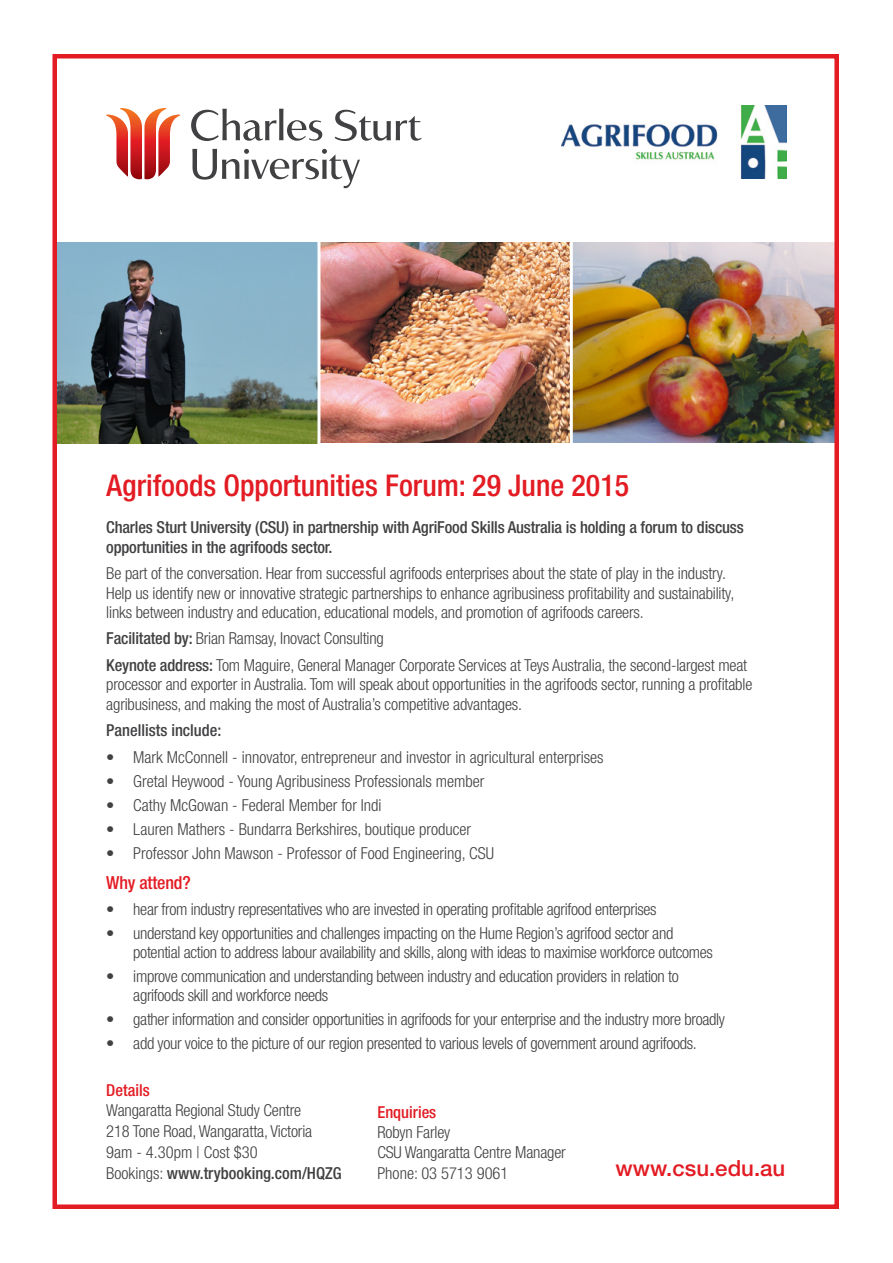
<style>
.page{position:relative;width:893px;height:1263px;background:#fff}
.page>*{position:absolute;margin:0;border:0;box-sizing:border-box;transform-origin:0 0}
.Heading_2{font:500 condensed 30px "Helvetica Neue LT Std";color:#e31b23}
.Heading_2-2{font:500 22.2px "Helvetica Neue LT Std";color:#e31b23}
.Body_text{font:500 condensed 18px "Helvetica Neue LT Std";letter-spacing:-.01em;color:#e31b23}
.Body_text-2{font:300 condensed 16.5px/19.8px "Helvetica Neue LT Std";letter-spacing:-.01em;color:#414042}
.Body_text-3{font:500 condensed 16.5px/19.8px "Helvetica Neue LT Std";letter-spacing:-.01em;color:#414042}
.Heading_2-3{font:500 condensed 16.5px "Helvetica Neue LT Std";color:#e31b23}
.s1{font-weight:500}
</style>
<div class="page">
<img style="left:57px;top:242px;width:513px;height:201px">
<svg style="left:191px;top:109px;width:131px;height:32px"></svg>
<svg style="left:192px;top:149px;width:168px;height:39px"></svg>
<svg style="left:335px;top:110px;width:87px;height:31px"></svg>
<svg style="left:106px;top:108px;width:74px;height:71px"></svg>
<img style="left:562px;top:105px;width:225px;height:74px">
<img style="left:573px;top:242px;width:261px;height:201px">
<hr style="left:317px;top:230px;width:3px;height:220px;background:#fff">
<div style="left:52px;top:54px;width:787px;height:1155px;border:4px solid #e31b23"></div>
<p class="Heading_2" style="left:107px;top:467px;width:524px">Agrifoods Opportunities Forum: 29 June 2015</p>
<p class="Body_text-3" style="left:106px;top:517px;width:639px">Charles Sturt University (CSU) in partnership with AgriFood Skills Australia is holding a forum to discuss opportunities in the agrifoods sector.</p>
<p class="Body_text-2" style="left:106px;top:563px;width:629px">Be part of the conversation. Hear from successful agrifoods enterprises about the state of play in the industry.<br>Help us identify new or innovative strategic partnerships to enhance agribusiness profitability and sustainability, links between industry and education, educational models, and promotion of agrifoods careers.</p>
<p class="Body_text-2" style="left:106px;top:629px;width:279px"><span class="s1">Facilitated by:</span> Brian Ramsay, Inovact Consulting</p>
<p class="Body_text-2" style="left:106px;top:655px;width:647px"><span class="s1">Keynote address:</span> Tom Maguire, General Manager Corporate Services at Teys Australia, the second-largest meat processor and exporter in Australia. Tom will speak about opportunities in the agrifoods sector, running a profitable agribusiness, and making the most of Australia’s competitive advantages.</p>
<p class="Body_text-3" style="left:106px;top:720px;width:117px">Panellists include:</p>
<p class="Body_text-2" style="left:106px;top:747px;width:499px">• Mark McConnell - innovator, entrepreneur and investor in agricultural enterprises</p>
<p class="Body_text-2" style="left:106px;top:771px;width:380px">• Gretal Heywood - Young Agribusiness Professionals member</p>
<p class="Body_text-2" style="left:106px;top:795px;width:277px">• Cathy McGowan - Federal Member for Indi</p>
<p class="Body_text-2" style="left:106px;top:819px;width:366px">• Lauren Mathers - Bundarra Berkshires, boutique producer</p>
<p class="Body_text-2" style="left:106px;top:843px;width:389px">• Professor John Mawson - Professor of Food Engineering, CSU</p>
<p class="Body_text" style="left:106px;top:872px;width:86px">Why attend?</p>
<p class="Body_text-2" style="left:106px;top:899px;width:552px">• hear from industry representatives who are invested in operating profitable agrifood enterprises</p>
<p class="Body_text-2" style="left:133px;top:923px;width:581px;text-indent:-27px">• understand key opportunities and challenges impacting on the Hume Region’s agrifood sector and potential action to address labour availability and skills, along with ideas to maximise workforce outcomes</p>
<p class="Body_text-2" style="left:133px;top:966px;width:547px;text-indent:-27px">• improve communication and understanding between industry and education providers in relation to agrifoods skill and workforce needs</p>
<p class="Body_text-2" style="left:106px;top:1009px;width:620px">• gather information and consider opportunities in agrifoods for your enterprise and the industry more broadly</p>
<p class="Body_text-2" style="left:106px;top:1033px;width:592px">• add your voice to the picture of our region presented to various levels of government around agrifoods.</p>
<p class="Heading_2-3" style="left:106px;top:1080px;width:45px">Details</p>
<p class="Body_text-2" style="left:106px;top:1099px;width:237px;line-height:21px">Wangaratta Regional Study Centre<br>218 Tone Road, Wangaratta, Victoria<br>9am - 4.30pm | Cost $30<br>Bookings: <span class="s1">www.trybooking.com/HQZG</span></p>
<p class="Heading_2-3" style="left:377px;top:1102px;width:60px">Enquiries</p>
<p class="Body_text-2" style="left:377px;top:1122px;width:190px;line-height:20.4px">Robyn Farley<br>CSU Wangaratta Centre Manager<br>Phone: 03 5713 9061</p>
<p class="Heading_2-2" style="left:615px;top:1155px;width:171px">www.csu.edu.au</p>
</div>
